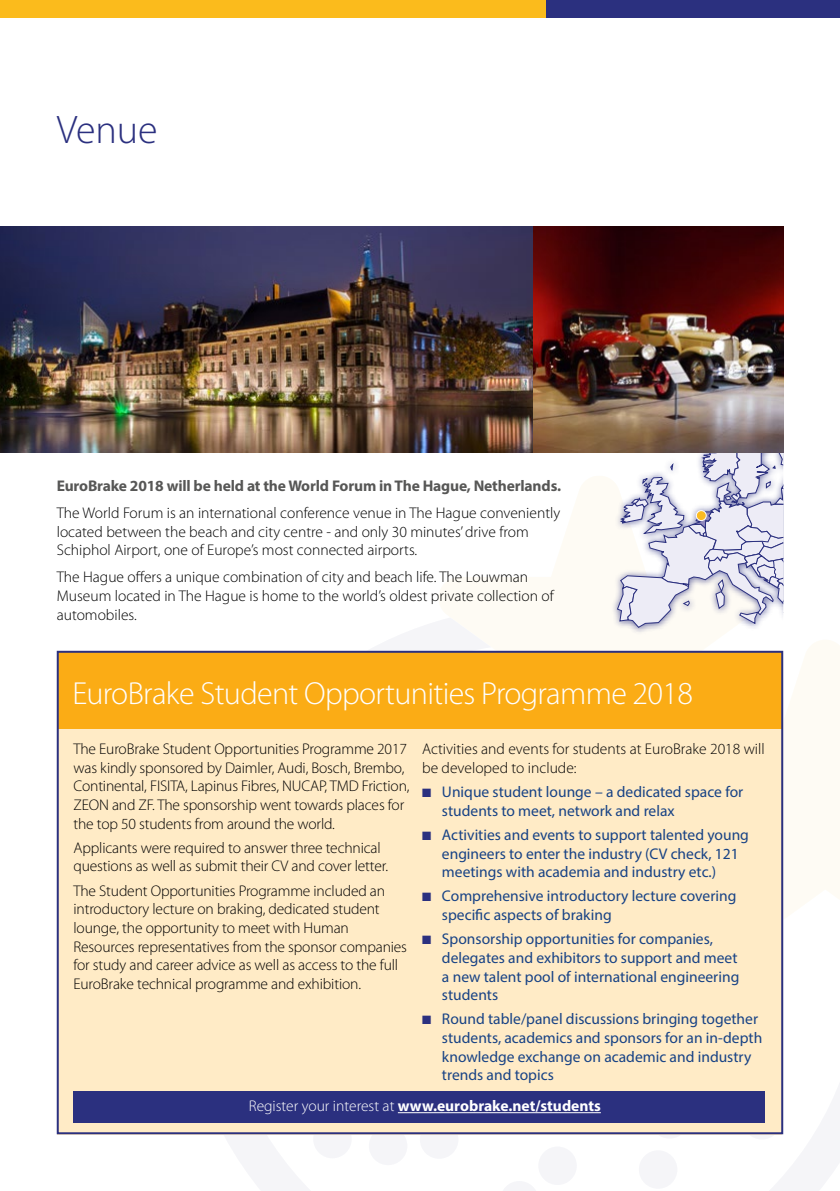
<style>
.page{position:relative;width:840px;height:1191px;background:#fff}
.page>*{position:absolute;margin:0;border:0;box-sizing:border-box;transform-origin:0 0}
.t1{font:300 40px "Myriad Pro";color:#2b307f}
.t2{font:300 32px "Myriad Pro";letter-spacing:-.02em;color:#fff}
.t3{font:300 15.6px/18.6px "Myriad Pro";letter-spacing:-.01em;color:#000}
.t4{font:15.6px/18.6px "Myriad Pro";color:#174285}
.t5{font:700 15.6px "Myriad Pro";letter-spacing:-.01em;color:#575756}
.t6{font:700 15.6px "Myriad Pro";color:#fff}
.s1{color:#2b307f}
.s2{font-weight:300}
</style>
<div class="page">
<svg style="left:439px;top:476px;width:345px;height:141px"></svg>
<svg style="left:181px;top:617px;width:658px;height:518px"></svg>
<div style="left:58px;top:652px;width:723px;height:482px;background:#ffebc6"></div>
<div style="left:58px;top:652px;width:723px;height:77px;background:#fbac15"></div>
<div style="left:57px;top:651px;width:725px;height:483px;border:2px solid #2b307f"></div>
<div style="left:73px;top:1091px;width:691px;height:31px;background:#2b307f"></div>
<hr style="left:397px;top:1112px;width:203px;height:1px;background:#fff">
<div style="left:544px;top:0;width:295px;height:17px;background:#2b307f"></div>
<div style="left:0;top:0;width:544px;height:17px;background:#fbbb1c"></div>
<div style="left:608px;top:452px;width:174px;height:193px;background:#fefbf4"></div>
<svg style="left:616px;top:452px;width:167px;height:176px"></svg>
<div style="left:696px;top:510px;width:9px;height:10px;background:#fbbb21;border-radius:50%"></div>
<div style="left:695px;top:510px;width:11px;height:11px;border:1px solid #fff;border-radius:50%"></div>
<img style="left:0;top:227px;width:532px;height:225px">
<img style="left:532px;top:227px;width:250px;height:225px">
<p class="t1" style="left:57px;top:108px;width:102px">Venue</p>
<p class="t5" style="left:57px;top:475px;width:505px">EuroBrake 2018 will be held at the World Forum in The Hague, Netherlands.</p>
<p class="t3" style="left:57px;top:504px;width:504px">The World Forum is an international conference venue in The Hague conveniently located between the beach and city centre - and only 30 minutes’ drive from<br>Schiphol Airport, one of Europe’s most connected airports.</p>
<p class="t3" style="left:57px;top:568px;width:498px">The Hague offers a unique combination of city and beach life. The Louwman<br>Museum located in The Hague is home to the world’s oldest private collection of automobiles.</p>
<p class="t2" style="left:72px;top:676px;width:622px">EuroBrake Student Opportunities Programme 2018</p>
<p class="t3" style="left:422px;top:740px;width:344px">Activities and events for students at EuroBrake 2018 will be developed to include:</p>
<p class="t4" style="left:441px;top:782px;width:302px;text-indent:-20px"><span class="s1">■</span> Unique student lounge – a dedicated space for students to meet, network and relax</p>
<p class="t4" style="left:441px;top:825px;width:308px;text-indent:-20px"><span class="s1">■</span> Activities and events to support talented young engineers to enter the industry (CV check, 121 meetings with academia and industry etc.)</p>
<p class="t4" style="left:441px;top:886px;width:296px;text-indent:-20px"><span class="s1">■</span> Comprehensive introductory lecture covering specific aspects of braking</p>
<p class="t4" style="left:441px;top:929px;width:299px;text-indent:-20px"><span class="s1">■</span> Sponsorship opportunities for companies, delegates and exhibitors to support and meet a new talent pool of international engineering students</p>
<p class="t4" style="left:441px;top:1009px;width:321px;text-indent:-20px"><span class="s1">■</span> Round table/panel discussions bringing together students, academics and sponsors for an in-depth knowledge exchange on academic and industry trends and topics</p>
<p class="t3" style="left:73px;top:740px;width:337px">The EuroBrake Student Opportunities Programme 2017 was kindly sponsored by Daimler, Audi, Bosch, Brembo, Continental, FISITA, Lapinus Fibres, NUCAP, TMD Friction, ZEON and ZF. The sponsorship went towards places for the top 50 students from around the world.</p>
<p class="t3" style="left:73px;top:838px;width:316px">Applicants were required to answer three technical questions as well as submit their CV and cover letter.</p>
<p class="t3" style="left:73px;top:881px;width:335px">The Student Opportunities Programme included an introductory lecture on braking, dedicated student lounge, the opportunity to meet with Human Resources representatives from the sponsor companies for study and career advice as well as access to the full EuroBrake technical programme and exhibition.</p>
<p class="t6" style="left:248px;top:1095px;width:353px"><span class="s2">Register your interest at</span> www.eurobrake.net/students</p>
</div>
